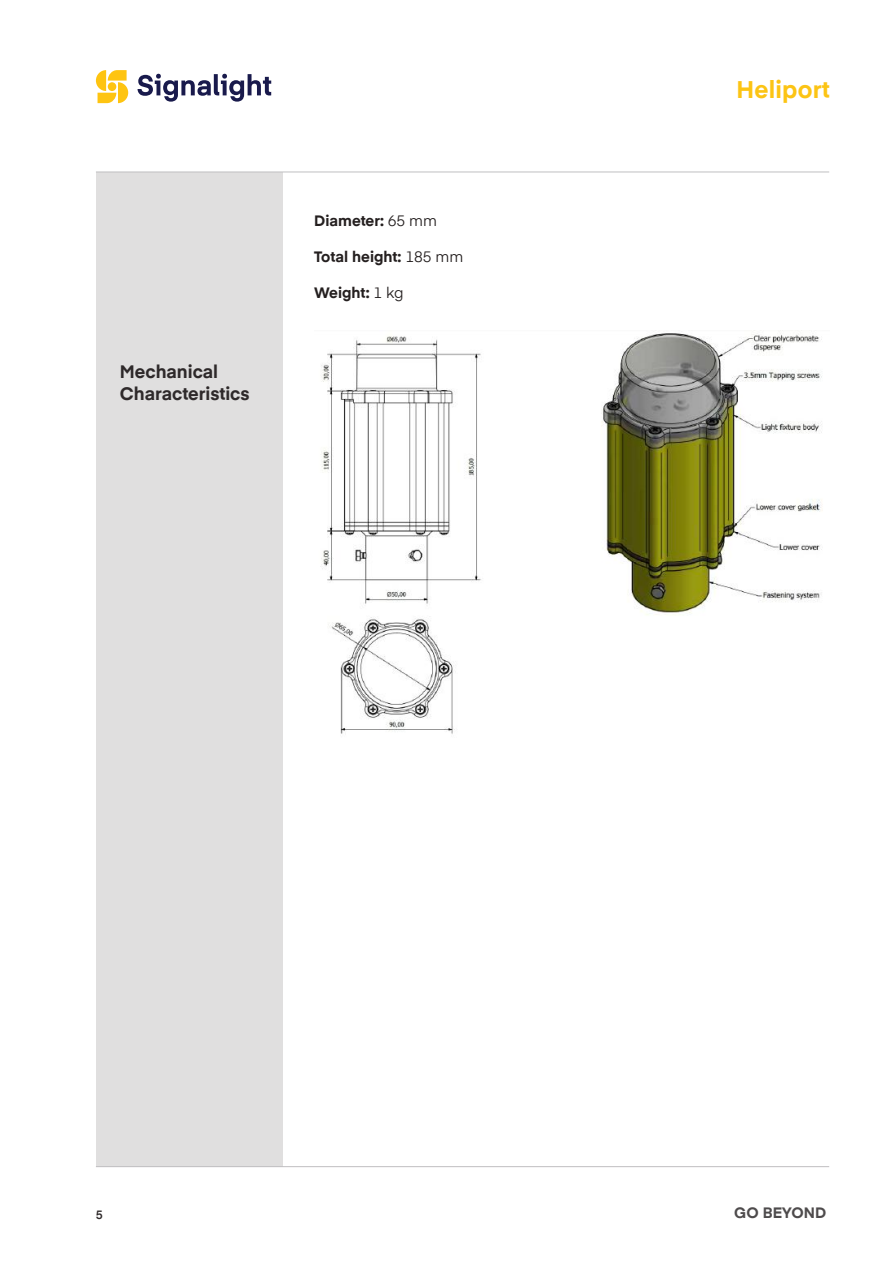
<style>
.page{position:relative;width:893px;height:1263px;background:#fff}
.page>*{position:absolute;margin:0;border:0;box-sizing:border-box;transform-origin:0 0}
.t1{font:700 24px "Eina 02";letter-spacing:.01em;color:#fcc414}
.t2{font:700 18px/21.6px "Eina 01";color:#2e292a}
.t3{font:700 15px "Eina 01";color:#241f1f}
.t4{font:700 15px "Eina 02";color:#4e4b4c}
.t5{font:600 12px "Eina 01";color:#2e292a}
.s1{font-weight:400}
</style>
<div class="page">
<div style="left:96px;top:172px;width:186px;height:995px;background:#e0dfdf"></div>
<hr style="left:96px;top:1166px;width:733px;height:1px;background:#c0bfc1">
<hr style="left:96px;top:172px;width:733px;height:1px;background:#c0bfc1">
<svg style="left:96px;top:70px;width:32px;height:33px"></svg>
<div style="left:108px;top:82px;width:8px;height:9px;background:#fec411;border-radius:50%"></div>
<svg style="left:138px;top:74px;width:133px;height:28px"></svg>
<img style="left:320px;top:330px;width:503px;height:404px">
<p class="t2" style="left:120px;top:360px;width:131px">Mechanical<br>Characteristics</p>
<p class="t3" style="left:314px;top:209px;width:124px">Diameter: <span class="s1">65 mm</span></p>
<p class="t3" style="left:314px;top:245px;width:151px">Total height: <span class="s1">185 mm</span></p>
<p class="t3" style="left:314px;top:281px;width:91px">Weight: <span class="s1">1 kg</span></p>
<h1 class="t1" style="left:736px;top:72px;width:95px">Heliport</h1>
<p class="t5" style="left:96px;top:1205px;width:8px">5</p>
<p class="t4" style="left:734px;top:1202px;width:93px">GO BEYOND</p>
</div>
